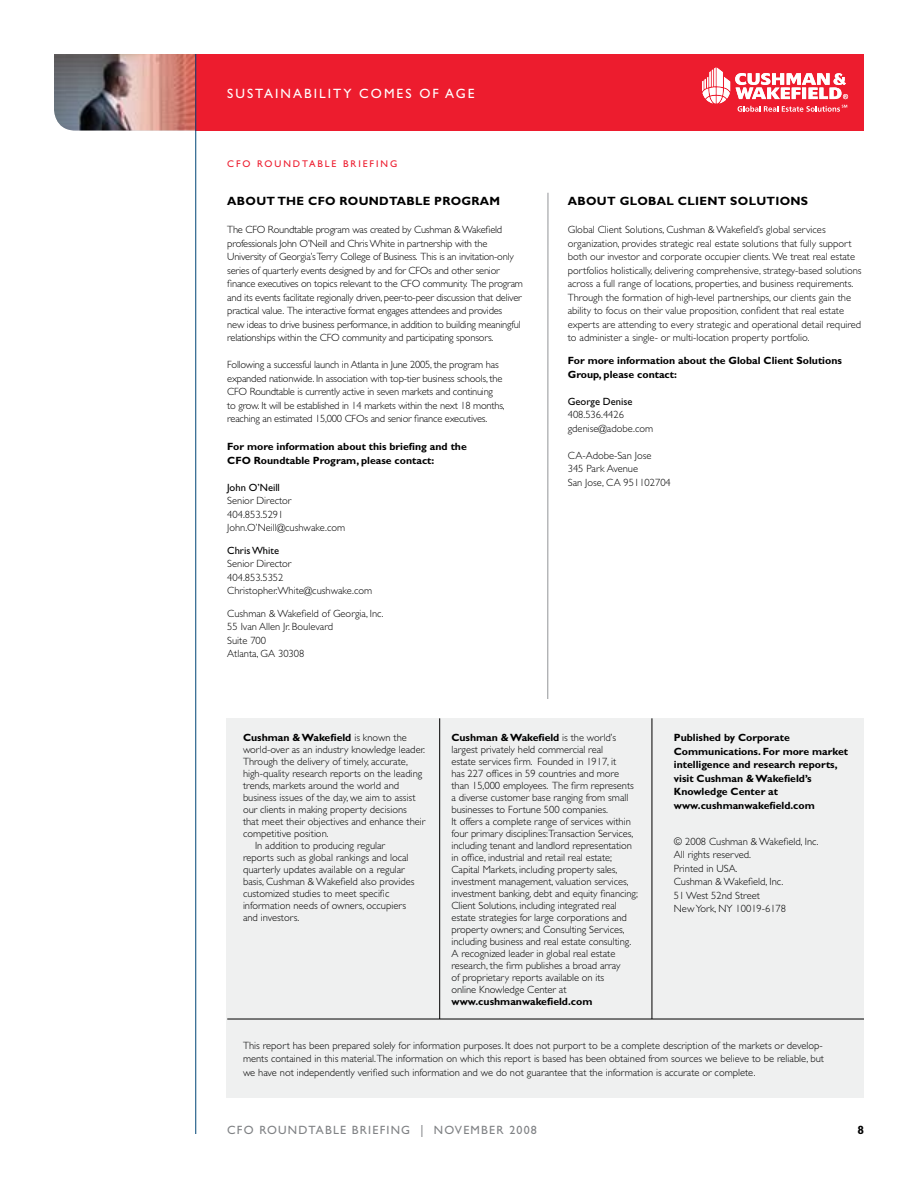
<style>
.page{position:relative;width:918px;height:1188px;background:#fff}
.page>*{position:absolute;margin:0;border:0;box-sizing:border-box;transform-origin:0 0}
.t1{font:13.5px "Gill Sans";color:#fff}
.Body_Copy{font:700 12px "Gill Sans";letter-spacing:.025em;color:#000}
.t2{font:12px "Gill Sans";letter-spacing:.1em;color:#808285}
.Body_Copy-2{font:300 10.5px/13.5px "Gill Sans";letter-spacing:-.005em;color:#000}
.Body_Copy-3{font:700 10.5px/13.5px "Gill Sans";color:#000}
.Body_Copy-4{font:10.5px "Gill Sans";color:#000}
.t3{font:9.75px "Gill Sans";letter-spacing:.2em;color:#ed1c2e}
.s1{font-weight:400}
.s2{font-weight:700}
</style>
<div class="page">
<img style="left:54px;top:54px;width:141px;height:76px">
<div style="left:196px;top:54px;width:668px;height:76px;background:#ed1c2e"></div>
<svg style="left:702px;top:68px;width:146px;height:44px"></svg>
<hr style="left:195px;top:54px;width:1px;height:1080px;background:#004677">
<div style="left:226px;top:718px;width:638px;height:380px;background:#eff0f0"></div>
<hr style="left:439px;top:718px;width:1px;height:301px;background:#000">
<hr style="left:227px;top:1019px;width:637px;height:1px;background:#000">
<hr style="left:652px;top:718px;width:1px;height:301px;background:#000">
<hr style="left:548px;top:193px;width:1px;height:506px;background:#939598">
<p class="t1" style="left:227px;top:86px;width:19px">Sustainability</p>
<p class="t1" style="left:359px;top:86px;width:23px">Comes</p>
<p class="t1" style="left:419px;top:86px;width:47px">of Age</p>
<p class="t3" style="left:227px;top:158px;width:172px">CFO ROUNDTABLE BRIEFING</p>
<p class="Body_Copy" style="left:227px;top:194px;width:91px">ABOUT THE CFO</p>
<p class="Body_Copy" style="left:340px;top:194px;width:40px">ROUNDTA</p>
<p class="Body_Copy" style="left:406px;top:194px;width:95px">BLE PROG RAM</p>
<p class="Body_Copy-2" style="left:227px;top:223px;width:297px">The CFO Roundtable program was created by Cushman &amp; Wakefield professionals John O’Neill and Chris White in partnership with the University of Georgia’s Terry College of Business. This is an invitation-only series of quarterly events designed by and for CFOs and other senior finance executives on topics relevant to the CFO community. The program and its events facilitate regionally driven, peer-to-peer discussion that deliver practical value. The interactive format engages attendees and provides<br>new ideas to drive business performance, in addition to building meaningful relationships within the CFO community and participating sponsors.</p>
<p class="Body_Copy-2" style="left:227px;top:358px;width:279px">Following a successful launch in Atlanta in June 2005, the program has expanded nationwide. In association with top-tier business schools, the CFO Roundtable is currently active in seven markets and continuing<br>to grow. It will be established in 14 markets within the next 18 months, reaching an estimated 15,000 CFOs and senior finance executives.</p>
<p class="Body_Copy-3" style="left:227px;top:440px;width:241px">For more information about this briefing and the<br>CFO</p>
<p class="Body_Copy-3" style="left:254px;top:454px;width:182px">Roundtable Program, please contact:</p>
<p class="Body_Copy-2" style="left:227px;top:481px;width:66px"><span class="s1">John O’Neill<br></span>Senior Director</p>
<p class="Body_Copy-2" style="left:227px;top:508px;width:58px">404.853.5291</p>
<p class="Body_Copy-2" style="left:227px;top:521px;width:120px">John.O’Neill@cushwake.com</p>
<p class="Body_Copy-2" style="left:227px;top:544px;width:147px"><span class="s1">Chris White<br></span>Senior Director<br>404.853.5352<br>Christopher.White@cushwake.com</p>
<p class="Body_Copy-2" style="left:227px;top:607px;width:158px">Cushman &amp; Wakefield of Georgia, Inc.<br>55 Ivan Allen Jr. Boulevard<br>Suite 700<br>Atlanta,GA</p>
<p class="Body_Copy-2" style="left:278px;top:647px;width:28px">30308</p>
<p class="Body_Copy" style="left:568px;top:194px;width:62px">ABOUT GLO</p>
<p class="Body_Copy" style="left:648px;top:194px;width:39px">BAL CLIENT</p>
<p class="Body_Copy" style="left:730px;top:194px;width:10px">SOL</p>
<p class="Body_Copy" style="left:756px;top:194px;width:20px">UTIONS</p>
<p class="Body_Copy-2" style="left:568px;top:223px;width:295px">Global Client Solutions, Cushman &amp; Wakefield’s global services organization, provides strategic real estate solutions that fully support both our investor and corporate occupier clients. We treat real estate portfolios holistically, delivering comprehensive, strategy-based solutions across a full range of locations, properties, and business requirements.<br>Through the formation of high-level partnerships, our clients gain the ability to focus on their value proposition, confident that real estate experts are attending to every strategic and operational detail required to administer a single- or multi-location property portfolio.</p>
<p class="Body_Copy-3" style="left:568px;top:354px;width:276px">For more information about the Global Client Solutions<br>Group, please contact:</p>
<p class="Body_Copy-4" style="left:568px;top:395px;width:66px">George Denise</p>
<p class="Body_Copy-2" style="left:568px;top:408px;width:58px">408.536.4426</p>
<p class="Body_Copy-2" style="left:568px;top:422px;width:87px">gdenise@adobe.com</p>
<p class="Body_Copy-2" style="left:568px;top:449px;width:105px">CA-Adobe-San Jose<br>345 Park Avenue<br>San Jose, CA 951102704</p>
<p class="Body_Copy-2" style="left:243px;top:732px;width:184px;line-height:12px"><span class="s2">Cushman &amp; Wakefield</span> is known the world-over as an industry knowledge leader.<br>Through the delivery of timely, accurate, high-quality research reports on the leading trends, markets around the world and business issues of the day, we aim to assist our clients in making property decisions<br>that meet their objectives and enhance their competitive position.</p>
<p class="Body_Copy-2" style="left:243px;top:840px;width:173px;line-height:12px;text-indent:12px">In addition to producing regular reports such as global rankings and local quarterly updates available on a regular basis, Cushman &amp; Wakefield also provides customized studies to meet specific information needs of owners, occupiers and investors.</p>
<p class="Body_Copy-2" style="left:452px;top:732px;width:188px;line-height:12px"><span class="s2">Cushman &amp; Wakefield</span> is the world’s largest privately held commercial real<br>estate services firm. Founded in 1917, it<br>has 227 offices in 59 countries and more than 15,000 employees. The firm represents a diverse customer base ranging from small businesses to Fortune 500 companies.<br>It offers a complete range of services within four primary disciplines:Transaction Services, including tenant and landlord representation in office, industrial and retail real estate; Capital Markets, including property sales, investment management, valuation services, investment banking, debt and equity financing; Client Solutions, including integrated real estate strategies for large corporations and property owners; and Consulting Services, including business and real estate consulting.<br>A recognized leader in global real estate research, the firm publishes a broad array<br>of proprietary reports available on its<br>online Knowledge Center at <span class="s2">www.cushmanwakefield.com</span></p>
<p class="Body_Copy-3" style="left:674px;top:731px;width:176px">Published by Corporate<br>Communications. For more market intelligence and research reports, visit Cushman &amp; Wakefield’s<br>Knowledge Center at www.cushmanwakefield.com</p>
<p class="Body_Copy-2" style="left:674px;top:834px;width:146px">© 2008 Cushman &amp; Wakefield, Inc.<br>All rights reserved.<br>Printed in USA.<br>Cushman &amp; Wakefield, Inc.<br>51 West 52nd Street<br>New York, NY 10019-6178</p>
<p class="Body_Copy-2" style="left:243px;top:1038px;width:583px">This report has been prepared solely for information purposes. It does not purport to be a complete description of the markets or develop&shy;ments contained in this material.The information on which this report is based has been obtained from sources we believe to be reliable, but we have not independently verified such information and we do not guarantee that the information is accurate or complete.</p>
<p class="t2" style="left:227px;top:1123px;width:311px">CFO ROUNDTABLE BRIEFING | NOVEMBER 2008</p>
<p class="Body_Copy" style="left:857px;top:1123px;width:8px">8</p>
</div>
